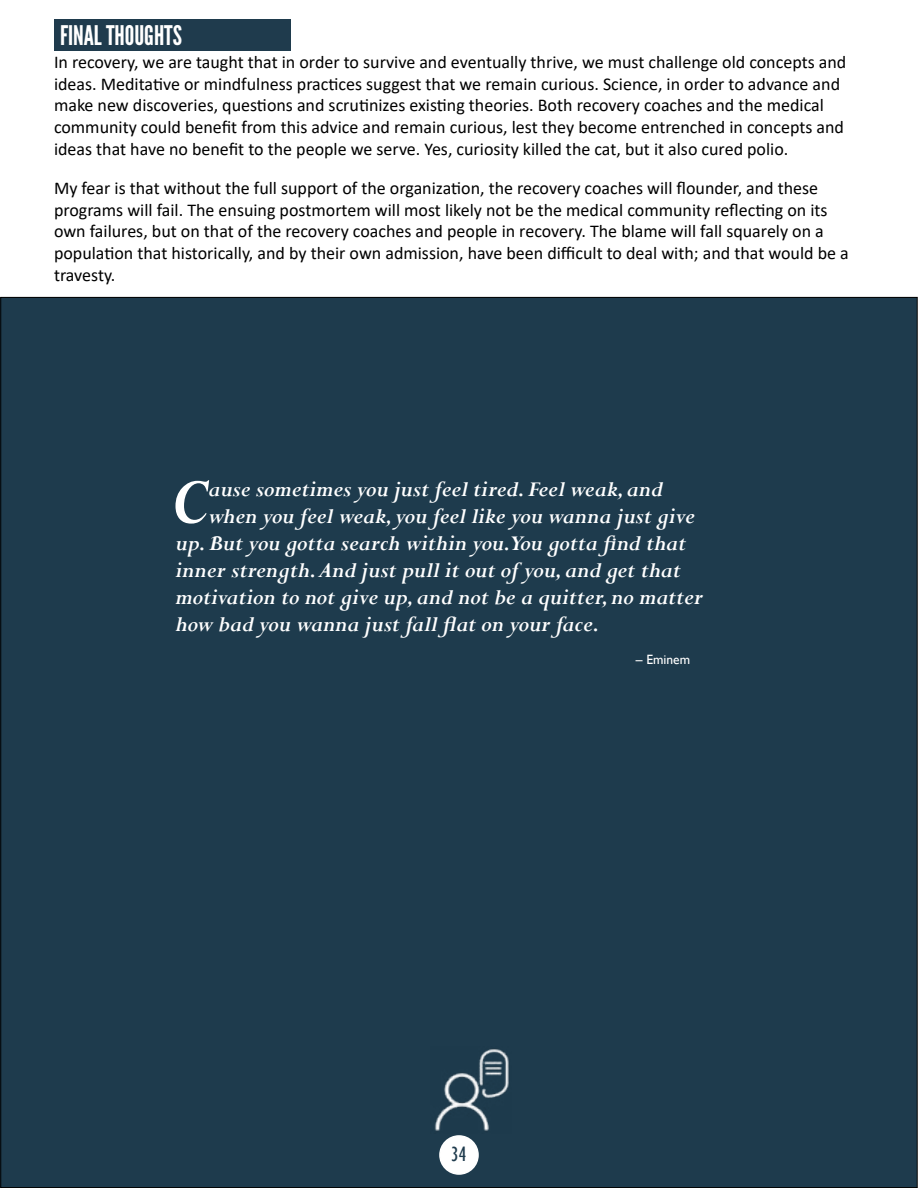
<style>
.page{position:relative;width:918px;height:1188px;background:#fff}
.page>*{position:absolute;margin:0;border:0;box-sizing:border-box;transform-origin:0 0}
.t1{font:italic 700 71.55px "Perpetua";color:#fff}
.t2{font:27px "League Gothic";color:#fff}
.t3{font:italic 700 24px "Perpetua";color:#fff}
.t4{font:condensed 21px "Gill Sans";color:#1f3b4d}
.t5{font:18px/21.6px "Calibri";color:#000}
.t6{font:13.5px "Gill Sans";color:#fff}
</style>
<div class="page">
<div style="left:54px;top:19px;width:237px;height:32px;background:#1f3b4d"></div>
<div style="left:1px;top:297px;width:916px;height:891px;background:#1e3b4d"></div>
<div style="left:440px;top:1136px;width:38px;height:38px;background:#fff;border-radius:50%"></div>
<div style="left:439px;top:1135px;width:40px;height:40px;border:2px solid #fff;border-radius:50%"></div>
<img style="left:434px;top:1049px;width:75px;height:82px">
<h2 class="t2" style="left:60px;top:19px;width:124px">FINAL THOUGHTS</h2>
<p class="t5" style="left:54px;top:51px;width:794px">In recovery, we are taught that in order to survive and eventually thrive, we must challenge old concepts and ideas. Meditative or mindfulness practices suggest that we remain curious. Science, in order to advance and make new discoveries, questions and scrutinizes existing theories. Both recovery coaches and the medical community could benefit from this advice and remain curious, lest they become entrenched in concepts and ideas that have no benefit to the people we serve. Yes, curiosity killed the cat, but it also cured polio.</p>
<p class="t5" style="left:54px;top:177px;width:796px">My fear is that without the full support of the organization, the recovery coaches will flounder, and these programs will fail. The ensuing postmortem will most likely not be the medical community reflecting on its own failures, but on that of the recovery coaches and people in recovery. The blame will fall squarely on a population that historically, and by their own admission, have been difficult to deal with; and that would be a travesty.</p>
<h1 class="t1" style="left:170px;top:457px;width:39px">C</h1>
<h3 class="t3" style="left:208px;top:474px;width:456px">ause sometimes you just feel tired. Feel weak, and</h3>
<h3 class="t3" style="left:208px;top:501px;width:488px">when you feel weak, you feel like you wanna just give</h3>
<h3 class="t3" style="left:176px;top:528px;width:512px">up. But you gotta search within you.You gotta find that</h3>
<h3 class="t3" style="left:176px;top:555px;width:507px">inner strength. And just pull it out of you, and get that</h3>
<h3 class="t3" style="left:176px;top:582px;width:529px">motivation to not give up, and not be a quitter, no matter</h3>
<h3 class="t3" style="left:176px;top:609px;width:425px">how bad you wanna just fall flat on your face.</h3>
<p class="t6" style="left:636px;top:651px;width:56px">– Eminem</p>
<p class="t4" style="left:451px;top:1142px;width:17px">34</p>
</div>
